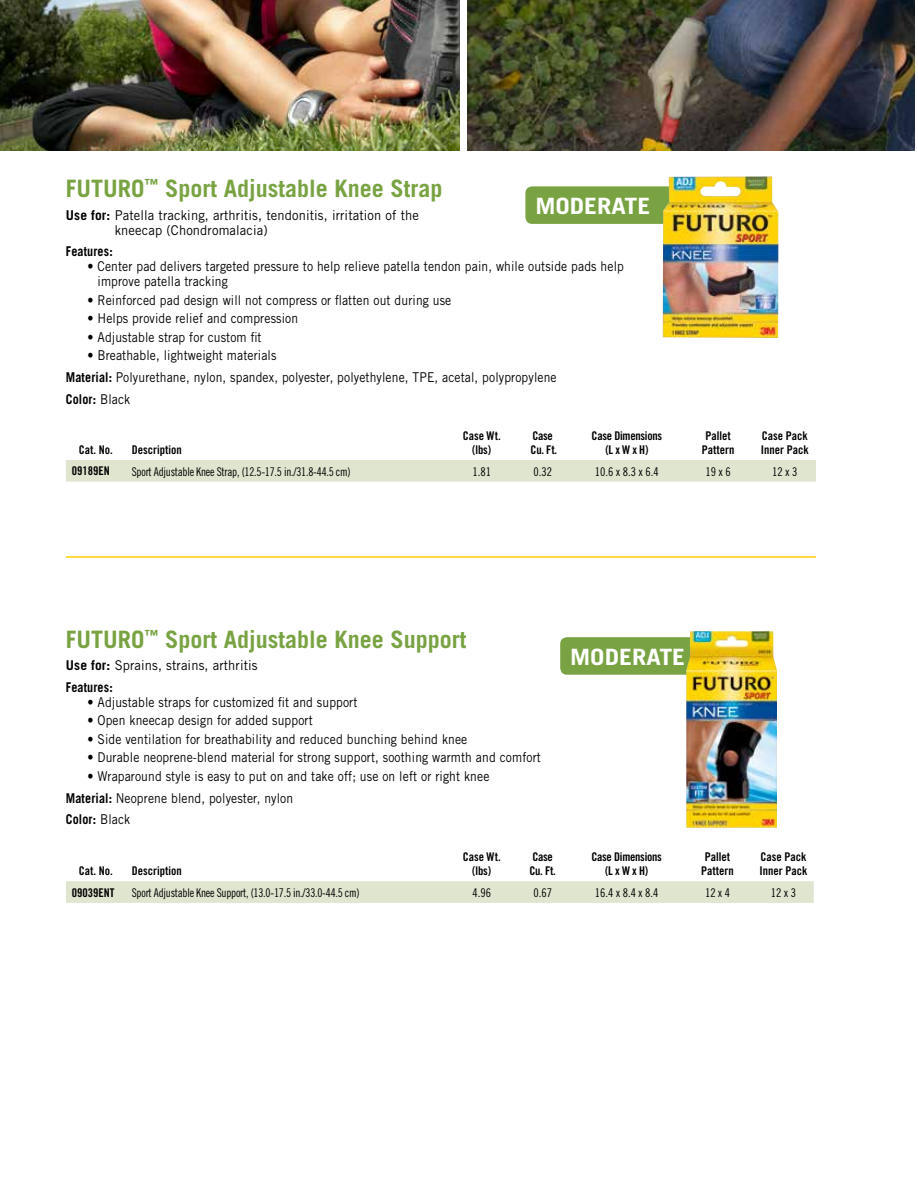
<style>
.page{position:relative;width:918px;height:1188px;background:#fff}
.page>*{position:absolute;margin:0;border:0;box-sizing:border-box;transform-origin:0 0}
.t1{font:700 24px "Trade Gothic";color:#79a342}
.t2{font:700 22.5px "Trade Gothic";letter-spacing:.11em;color:#fff;scale:1.15 1}
.t3{font:13.5px/21.8px "Trade Gothic";letter-spacing:.01em;color:#000;scale:.9 1}
.t4{font:13.5px/15px "Trade Gothic";letter-spacing:.01em;color:#000;scale:.96 1}
.t5{font:700 13.5px "Trade Gothic";letter-spacing:.01em;color:#000;scale:.9 1}
.t6{font:12px/14.4px "Trade Gothic Bold Cond Twenty";color:#000;text-align:center}
.t7{font:12px "Trade Gothic Cond Eighteen";letter-spacing:-.02em;color:#000;scale:.95 1}
.t8{font:12px "Trade Gothic Cond Eighteen";letter-spacing:-.02em;color:#000}
.t9{font:12px/14.4px "Trade Gothic Bold Cond Twenty";letter-spacing:-.02em;color:#000;text-align:center}
.s1{font-weight:700}
</style>
<div class="page">
<hr style="left:66px;top:556px;width:750px;height:2px;background:#ffce00">
<div style="left:66px;top:460px;width:750px;height:22px;background:#e0e5cf"></div>
<div style="left:66px;top:881px;width:748px;height:22px;background:#e0e5cf"></div>
<div style="left:525px;top:186px;width:151px;height:38px;background:#79a342;border-radius:7px"></div>
<img style="left:663px;top:176px;width:116px;height:162px">
<div style="left:560px;top:637px;width:150px;height:38px;background:#79a342;border-radius:7px"></div>
<img style="left:686px;top:631px;width:91px;height:197px">
<img style="left:0;top:0;width:460px;height:150px">
<img style="left:468px;top:0;width:446px;height:150px">
<h1 class="t1" style="left:66px;top:174px;width:378px">FUTURO<sup>™</sup> Sport Adjustable Knee Strap</h1>
<h2 class="t2" style="left:535px;top:192px;width:15px">mod</h2>
<h2 class="t2" style="left:584px;top:192px;width:59px">erate</h2>
<p class="t4" style="left:115px;top:207px;width:318px;text-indent:-49px"><span class="s1">Use for:</span> Patella tracking, arthritis, tendonitis, irritation of the kneecap (Chondromalacia)</p>
<p class="t5" style="left:66px;top:243px;width:54px">Features:</p>
<p class="t3" style="left:98px;top:259px;width:586px;line-height:15px;text-indent:-10px">• Center pad delivers targeted pressure to help relieve patella tendon pain, while outside pads help improve patella tracking</p>
<p class="t3" style="left:87px;top:289px;width:406px">• Reinforced pad design will not compress or flatten out during use</p>
<p class="t3" style="left:87px;top:307px;width:236px">• Helps provide relief and compression</p>
<p class="t3" style="left:87px;top:326px;width:195px">• Adjustable strap for custom fit</p>
<p class="t3" style="left:66px;top:345px;width:547px;text-indent:22px">• Breathable, lightweight materials<br><span class="s1">Material:</span> Polyurethane, nylon, spandex, polyester, polyethylene, TPE, acetal, polypropylene<br><span class="s1">Color:</span> Black</p>
<p class="t6" style="left:79px;top:442px;width:35px">Cat. No.</p>
<p class="t6" style="left:132px;top:442px;width:51px">Description</p>
<p class="t6" style="left:463px;top:428px;width:39px">Case Wt. (lbs)</p>
<p class="t6" style="left:531px;top:428px;width:28px;text-align:left">Case<br>Cu. Ft.</p>
<p class="t9" style="left:592px;top:428px;width:72px">Case Dimensions (L x W x H)</p>
<p class="t6" style="left:702px;top:428px;width:34px">Pallet<br>Pattern</p>
<p class="t6" style="left:761px;top:428px;width:49px;text-align:left">Case Pack<br>Inner Pack</p>
<p class="t6" style="left:72px;top:464px;width:39px">09189EN</p>
<p class="t7" style="left:132px;top:464px;width:232px">Sport Adjustable Knee Strap, (12.5-17.5 in./31.8-44.5 cm)</p>
<p class="t8" style="left:472px;top:464px;width:20px">1.81</p>
<p class="t8" style="left:533px;top:464px;width:20px">0.32</p>
<p class="t8" style="left:595px;top:464px;width:65px">10.6 x 8.3 x 6.4</p>
<p class="t8" style="left:706px;top:464px;width:27px">19 x 6</p>
<p class="t8" style="left:772px;top:464px;width:27px">12 x 3</p>
<h1 class="t1" style="left:66px;top:624px;width:402px">FUTURO<sup>™</sup> Sport Adjustable Knee Support</h1>
<p class="t4" style="left:66px;top:654px;width:201px;line-height:21.8px"><span class="s1">Use for:</span> Sprains, strains, arthritis<br><span class="s1">Features:</span></p>
<p class="t3" style="left:87px;top:691px;width:302px">• Adjustable straps for customized fit and support</p>
<p class="t3" style="left:87px;top:710px;width:252px">• Open kneecap design for added support</p>
<p class="t3" style="left:87px;top:728px;width:424px">• Side ventilation for breathability and reduced bunching behind knee</p>
<p class="t3" style="left:87px;top:747px;width:505px">• Durable neoprene-blend material for strong support, soothing warmth and comfort</p>
<p class="t3" style="left:66px;top:765px;width:472px;text-indent:22px">• Wraparound style is easy to put on and take off; use on left or right knee<br><span class="s1">Material:</span> Neoprene blend, polyester, nylon<br><span class="s1">Color:</span> Black</p>
<h2 class="t2" style="left:570px;top:643px;width:15px">mod</h2>
<h2 class="t2" style="left:619px;top:643px;width:59px">erate</h2>
<p class="t6" style="left:79px;top:864px;width:35px">Cat. No.</p>
<p class="t6" style="left:132px;top:864px;width:51px">Description</p>
<p class="t6" style="left:463px;top:849px;width:39px">Case Wt. (lbs)</p>
<p class="t6" style="left:529px;top:849px;width:28px;text-align:left">Case<br>Cu. Ft.</p>
<p class="t9" style="left:591px;top:849px;width:72px">Case Dimensions (L x W x H)</p>
<p class="t6" style="left:701px;top:849px;width:34px">Pallet<br>Pattern</p>
<p class="t6" style="left:760px;top:849px;width:49px;text-align:left">Case Pack<br>Inner Pack</p>
<p class="t6" style="left:72px;top:885px;width:44px">09039ENT</p>
<p class="t7" style="left:132px;top:885px;width:241px">Sport Adjustable Knee Support, (13.0-17.5 in./33.0-44.5 cm)</p>
<p class="t8" style="left:472px;top:885px;width:20px">4.96</p>
<p class="t8" style="left:533px;top:885px;width:20px">0.67</p>
<p class="t8" style="left:595px;top:885px;width:65px">16.4 x 8.4 x 8.4</p>
<p class="t8" style="left:705px;top:885px;width:27px">12 x 4</p>
<p class="t8" style="left:771px;top:885px;width:27px">12 x 3</p>
</div>
